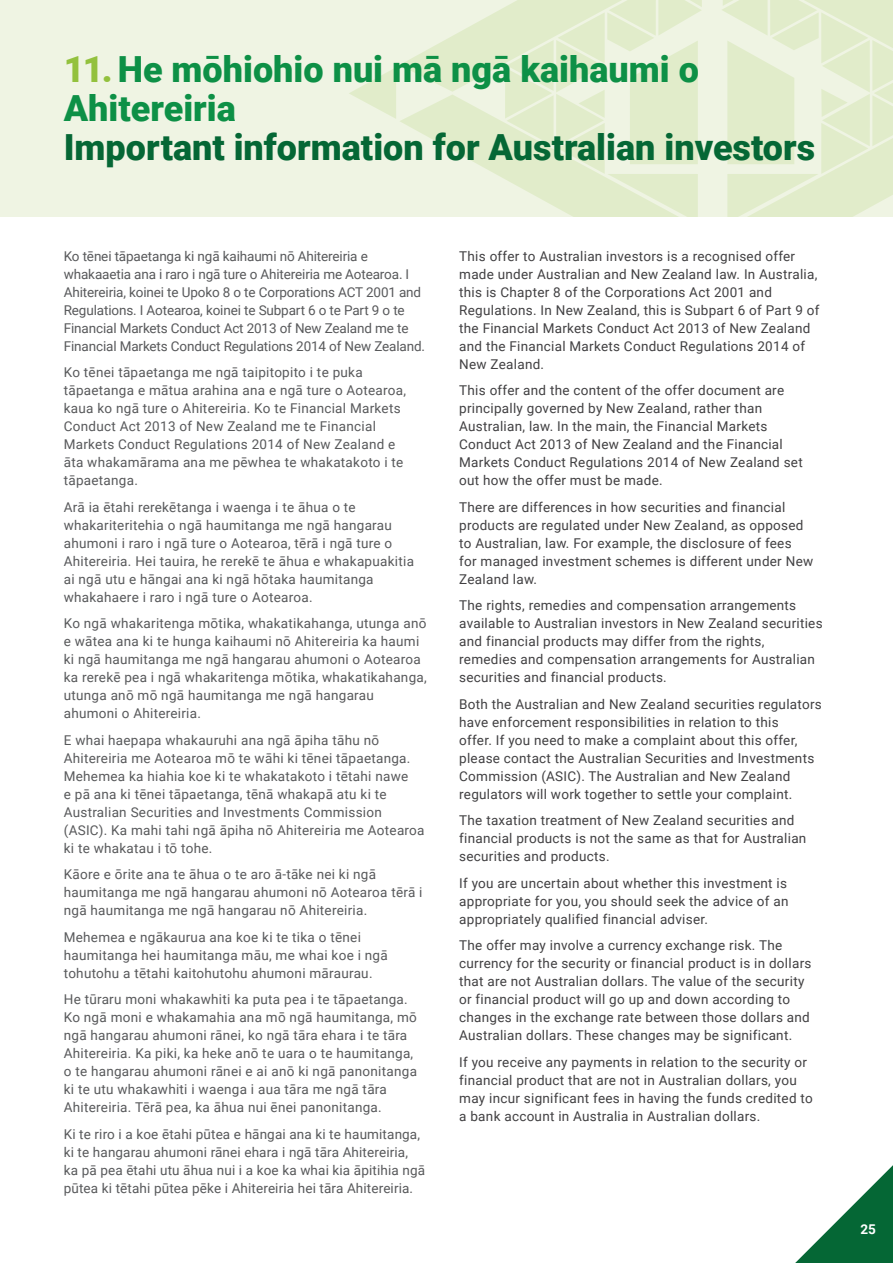
<style>
.page{position:relative;width:893px;height:1263px;background:#fff}
.page>*{position:absolute;margin:0;border:0;box-sizing:border-box;transform-origin:0 0}
.t1{font:900 36px "Roboto";color:#056735}
.t2{font:900 36px/39px "Roboto";color:#0d9046}
.t3{font:13.5px/18px "Roboto";letter-spacing:.02em;color:#414042}
.t4{font:13.5px/18px "Roboto";letter-spacing:.02em;color:#58595b}
.t5{font:13.5px/18px "Roboto";letter-spacing:-.01em;color:#58595b}
.t6{font:700 13.5px "Roboto";color:#fff}
.s1{color:#93c13e}
</style>
<div class="page">
<div style="left:0;top:0;width:893px;height:217px;background:#eff4e3"></div>
<svg style="left:349px;top:0;width:544px;height:217px;fill:#e1ecca"></svg>
<svg style="left:795px;top:1165px;width:98px;height:98px"></svg>
<h1 class="t2" style="left:64px;top:49px;width:637px"><span class="s1">11.</span>He mōhiohio nui mā ngā kaihaumi o<br>Ahitereiria</h1>
<h1 class="t1" style="left:64px;top:122px;width:753px">Important information for Australian investors</h1>
<p class="t5" style="left:64px;top:246px;width:363px">Ko tēnei tāpaetanga ki ngā kaihaumi nō Ahitereiria e whakaaetia ana i raro i ngā ture o Ahitereiria me Aotearoa. I Ahitereiria, koinei te Upoko 8 o te Corporations ACT 2001 and Regulations. I Aotearoa, koinei te Subpart 6 o te Part 9 o te Financial Markets Conduct Act 2013 of New Zealand me te Financial Markets Conduct Regulations 2014 of New Zealand.</p>
<p class="t4" style="left:64px;top:363px;width:344px">Ko tēnei tāpaetanga me ngā taipitopito i te puka tāpaetanga e mātua arahina ana e ngā ture o Aotearoa, kaua ko ngā ture o Ahitereiria. Ko te Financial Markets Conduct Act 2013 of New Zealand me te Financial Markets Conduct Regulations 2014 of New Zealand e āta whakamārama ana me pēwhea te whakatakoto i te tāpaetanga.</p>
<p class="t4" style="left:64px;top:497px;width:352px">Arā ia ētahi rerekētanga i waenga i te āhua o te whakariteritehia o ngā haumitanga me ngā hangarau ahumoni i raro i ngā ture o Aotearoa, tērā i ngā ture o Ahitereiria. Hei tauira, he rerekē te āhua e whakapuakitia ai ngā utu e hāngai ana ki ngā hōtaka haumitanga whakahaere i raro i ngā ture o Aotearoa.</p>
<p class="t4" style="left:64px;top:614px;width:364px">Ko ngā whakaritenga mōtika, whakatikahanga, utunga anō e wātea ana ki te hunga kaihaumi nō Ahitereiria ka haumi ki ngā haumitanga me ngā hangarau ahumoni o Aotearoa ka rerekē pea i ngā whakaritenga mōtika, whakatikahanga, utunga anō mō ngā haumitanga me ngā hangarau ahumoni o Ahitereiria.</p>
<p class="t4" style="left:64px;top:730px;width:362px">E whai haepapa whakauruhi ana ngā āpiha tāhu nō Ahitereiria me Aotearoa mō te wāhi ki tēnei tāpaetanga.<br>Mehemea ka hiahia koe ki te whakatakoto i tētahi nawe<br>e pā ana ki tēnei tāpaetanga, tēnā whakapā atu ki te Australian Securities and Investments Commission (ASIC). Ka mahi tahi ngā āpiha nō Ahitereiria me Aotearoa ki te whakatau i tō tohe.</p>
<p class="t4" style="left:64px;top:865px;width:360px">Kāore e ōrite ana te āhua o te aro ā-tāke nei ki ngā haumitanga me ngā hangarau ahumoni nō Aotearoa tērā i ngā haumitanga me ngā hangarau nō Ahitereiria.</p>
<p class="t4" style="left:64px;top:927px;width:326px">Mehemea e ngākaurua ana koe ki te tika o tēnei haumitanga hei haumitanga māu, me whai koe i ngā tohutohu a tētahi kaitohutohu ahumoni māraurau.</p>
<p class="t4" style="left:64px;top:990px;width:355px">He tūraru moni whakawhiti ka puta pea i te tāpaetanga.<br>Ko ngā moni e whakamahia ana mō ngā haumitanga, mō ngā hangarau ahumoni rānei, ko ngā tāra ehara i te tāra Ahitereiria. Ka piki, ka heke anō te uara o te haumitanga, o te hangarau ahumoni rānei e ai anō ki ngā panonitanga ki te utu whakawhiti i waenga i aua tāra me ngā tāra Ahitereiria. Tērā pea, ka āhua nui ēnei panonitanga.</p>
<p class="t4" style="left:64px;top:1124px;width:363px">Ki te riro i a koe ētahi pūtea e hāngai ana ki te haumitanga, ki te hangarau ahumoni rānei ehara i ngā tāra Ahitereiria, ka pā pea ētahi utu āhua nui i a koe ka whai kia āpitihia ngā pūtea ki tētahi pūtea pēke i Ahitereiria hei tāra Ahitereiria.</p>
<p class="t3" style="left:459px;top:246px;width:362px">This offer to Australian investors is a recognised offer made under Australian and New Zealand law. In Australia, this is Chapter 8 of the Corporations Act 2001 and Regulations. In New Zealand, this is Subpart 6 of Part 9 of the Financial Markets Conduct Act 2013 of New Zealand and the Financial Markets Conduct Regulations 2014 of New Zealand.</p>
<p class="t3" style="left:459px;top:381px;width:345px">This offer and the content of the offer document are principally governed by New Zealand, rather than Australian, law. In the main, the Financial Markets Conduct Act 2013 of New Zealand and the Financial Markets Conduct Regulations 2014 of New Zealand set out how the offer must be made.</p>
<p class="t3" style="left:459px;top:497px;width:355px">There are differences in how securities and financial products are regulated under New Zealand, as opposed to Australian, law. For example, the disclosure of fees<br>for managed investment schemes is different under New Zealand law.</p>
<p class="t3" style="left:459px;top:596px;width:365px">The rights, remedies and compensation arrangements available to Australian investors in New Zealand securities and financial products may differ from the rights, remedies and compensation arrangements for Australian securities and financial products.</p>
<p class="t3" style="left:459px;top:694px;width:364px">Both the Australian and New Zealand securities regulators have enforcement responsibilities in relation to this<br>offer. If you need to make a complaint about this offer, please contact the Australian Securities and Investments Commission (ASIC). The Australian and New Zealand regulators will work together to settle your complaint.</p>
<p class="t3" style="left:459px;top:811px;width:349px">The taxation treatment of New Zealand securities and financial products is not the same as that for Australian securities and products.</p>
<p class="t3" style="left:459px;top:873px;width:331px;text-align:justify">If you are uncertain about whether this investment is appropriate for you, you should seek the advice of an appropriately qualified financial adviser.</p>
<p class="t3" style="left:459px;top:936px;width:354px">The offer may involve a currency exchange risk. The currency for the security or financial product is in dollars that are not Australian dollars. The value of the security or financial product will go up and down according to changes in the exchange rate between those dollars and Australian dollars. These changes may be significant.</p>
<p class="t3" style="left:459px;top:1052px;width:355px">If you receive any payments in relation to the security or financial product that are not in Australian dollars, you may incur significant fees in having the funds credited to a bank account in Australia in Australian dollars.</p>
<p class="t6" style="left:860px;top:1219px;width:17px">25</p>
</div>
